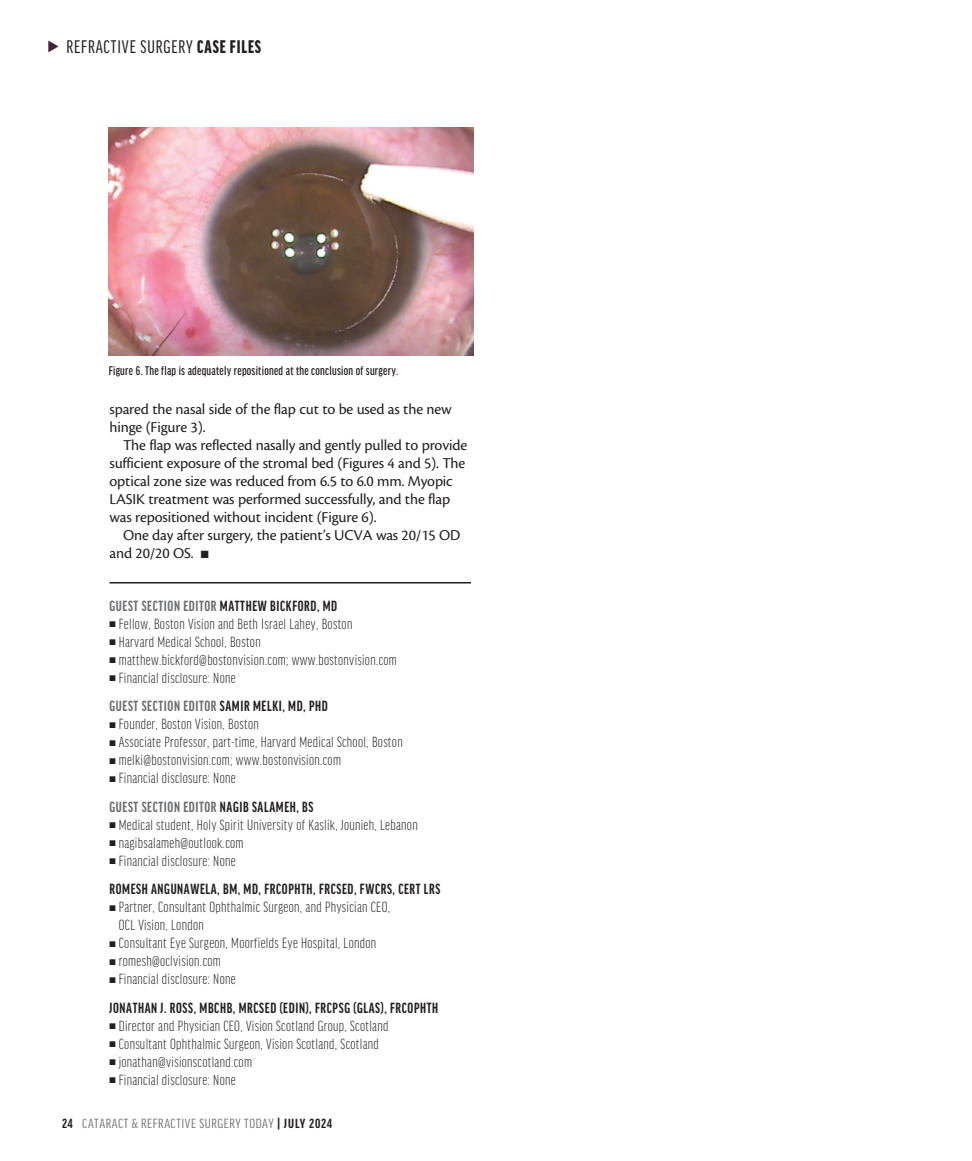
<style>
.page{position:relative;width:972px;height:1161px;background:#fff}
.page>*{position:absolute;margin:0;border:0;box-sizing:border-box;transform-origin:0 0}
.carryhead{font:19.5px "Good Headline Pro X Cond News";letter-spacing:.045em;color:#231f20}
.bio_info{font:300 extra-condensed 15.75px/18px "Good Headline Pro";letter-spacing:.02em;color:#231f20}
.body{font:15.75px/18px "Cronos Pro";letter-spacing:-.01em;color:#231f20}
.bio_name_no_line{font:700 extra-condensed 15.75px "Good Headline Pro";letter-spacing:.04em;color:#231f20}
.bio_name_no_line-2{font:700 extra-condensed 15.75px "Good Headline Pro";letter-spacing:.04em;color:#6c6d70}
.bio_name{font:700 extra-condensed 15.75px "Good Headline Pro";letter-spacing:.04em;color:#6c6d70}
.t1{font:extra-condensed 14.1px "Good Headline Pro";letter-spacing:.035em;color:#6c6d70;scale:1.11 1}
.t2{font:500 extra-condensed 13.5px "Good Headline Pro";letter-spacing:.02em;color:#231f20}
.s1{font-family:"Good Headline Pro";font-weight:900;font-stretch:extra-condensed}
.s2{color:#231f20}
.s3{font-weight:700;color:#231f20}
</style>
<div class="page">
<hr style="left:110px;top:582px;width:361px;height:2px;background:#231f20">
<img style="left:108px;top:128px;width:365px;height:227px">
<p class="carryhead" style="left:66px;top:37px;width:196px">REFRACTIVE SURGERY <span class="s1">CASE FILES</span></p>
<p class="t2" style="left:109px;top:364px;width:291px">Figure 6. The flap is adequately repositioned at the conclusion of surgery.</p>
<p class="body" style="left:110px;top:400px;width:344px">spared the nasal side of the flap cut to be used as the new hinge (Figure 3).</p>
<p class="body" style="left:110px;top:436px;width:359px;text-indent:14px">The flap was reflected nasally and gently pulled to provide sufficient exposure of the stromal bed (Figures 4 and 5). The optical zone size was reduced from 6.5 to 6.0 mm. Myopic LASIK treatment was performed successfully, and the flap was repositioned without incident (Figure 6).</p>
<p class="body" style="left:110px;top:526px;width:352px;text-indent:14px">One day after surgery, the patient’s UCVA was 20/15 OD and 20/20 OS. ■</p>
<p class="bio_name" style="left:110px;top:598px;width:229px">GUEST SECTION EDITOR <span class="s2">MATTHEW BICKFORD, MD</span></p>
<p class="bio_info" style="left:110px;top:615px;width:244px">■ Fellow, Boston Vision and Beth Israel Lahey, Boston</p>
<p class="bio_info" style="left:110px;top:633px;width:153px">■ Harvard Medical School, Boston</p>
<p class="bio_info" style="left:110px;top:651px;width:289px">■ matthew.bickford@bostonvision.com; www.bostonvision.com</p>
<p class="bio_info" style="left:110px;top:669px;width:128px">■ Financial disclosure: None</p>
<p class="bio_name_no_line-2" style="left:110px;top:698px;width:220px">GUEST SECTION EDITOR <span class="s2">SAMIR MELKI, MD, PHD</span></p>
<p class="bio_info" style="left:110px;top:715px;width:151px">■ Founder, Boston Vision, Boston</p>
<p class="bio_info" style="left:110px;top:733px;width:295px">■ Associate Professor, part-time, Harvard Medical School, Boston</p>
<p class="bio_info" style="left:110px;top:751px;width:233px">■ melki@bostonvision.com; www.bostonvision.com</p>
<p class="bio_info" style="left:110px;top:769px;width:128px">■ Financial disclosure: None</p>
<p class="bio_name_no_line-2" style="left:110px;top:799px;width:205px">GUEST SECTION EDITOR <span class="s2">NAGIB SALAMEH, BS</span></p>
<p class="bio_info" style="left:110px;top:816px;width:310px">■ Medical student, Holy Spirit University of Kaslik, Jounieh, Lebanon</p>
<p class="bio_info" style="left:110px;top:834px;width:136px">■ nagibsalameh@outlook.com</p>
<p class="bio_info" style="left:110px;top:852px;width:128px">■ Financial disclosure: None</p>
<p class="bio_name_no_line" style="left:110px;top:881px;width:332px">ROMESH ANGUNAWELA, BM, MD, FRCOPHTH, FRCSED, FWCRS, CERT LRS</p>
<p class="bio_info" style="left:119px;top:898px;width:273px;text-indent:-9px">■ Partner, Consultant Ophthalmic Surgeon, and Physician CEO,<br>OCL Vision, London</p>
<p class="bio_info" style="left:110px;top:934px;width:268px">■ Consultant Eye Surgeon, Moorfields Eye Hospital, London</p>
<p class="bio_info" style="left:110px;top:952px;width:113px">■ romesh@oclvision.com</p>
<p class="bio_info" style="left:110px;top:970px;width:128px">■ Financial disclosure: None</p>
<p class="bio_name_no_line" style="left:110px;top:1000px;width:330px">JONATHAN J. ROSS, MBCHB, MRCSED (EDIN), FRCPSG (GLAS), FRCOPHTH</p>
<p class="bio_info" style="left:110px;top:1017px;width:280px">■ Director and Physician CEO, Vision Scotland Group, Scotland</p>
<p class="bio_info" style="left:110px;top:1035px;width:271px">■ Consultant Ophthalmic Surgeon, Vision Scotland, Scotland</p>
<p class="bio_info" style="left:110px;top:1053px;width:144px">■ jonathan@visionscotland.com</p>
<p class="bio_info" style="left:110px;top:1071px;width:128px">■ Financial disclosure: None</p>
<p class="t1" style="left:62px;top:1117px;width:245px"><span class="s3">24</span> CATARACT &amp; REFRACTIVE SURGERY TODAY <span class="s3">| JULY 2024</span></p>
</div>
